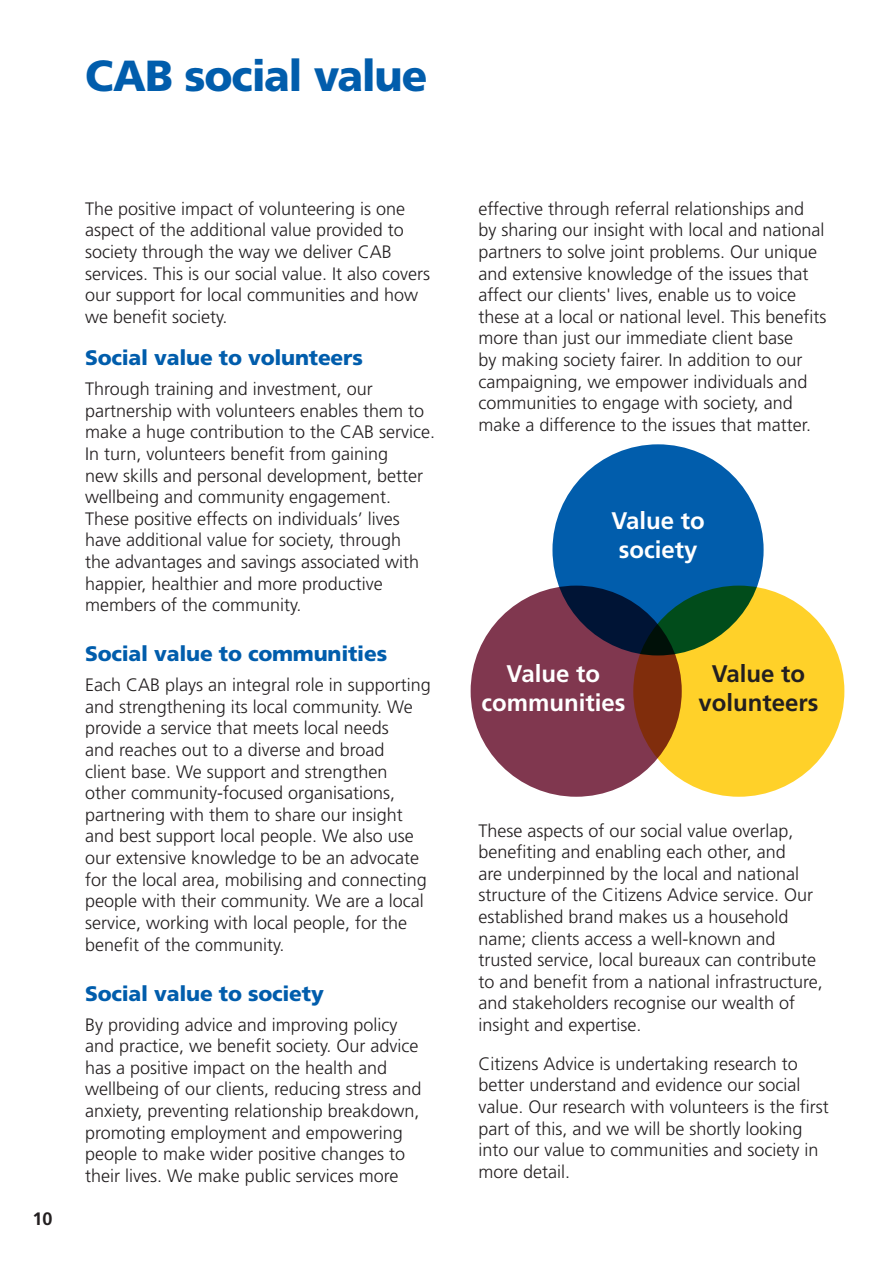
<style>
.page{position:relative;width:893px;height:1263px;background:#fff}
.page>*{position:absolute;margin:0;border:0;box-sizing:border-box;transform-origin:0 0}
.Heading{font:900 43.5px "Frutiger LT Std";letter-spacing:-.03em;color:#015dac}
.Sub_heading_2{font:700 24px/28.8px "Frutiger LT Std";color:#fff;text-align:center}
.Sub_heading_2-2{font:700 24px/28.8px "Frutiger LT Std";color:#231f20;text-align:center}
.Heading_2{font:900 21px "Frutiger LT Std";letter-spacing:-.01em;color:#015dac}
.t1{font:300 18px/21.6px "Frutiger LT Std";color:#231f20}
.t2{font:700 18px "Frutiger LT Std";color:#231f20}
</style>
<div class="page">
<div style="left:552px;top:444px;width:212px;height:211px;background:#015dac;border-radius:50%"></div>
<div style="left:471px;top:586px;width:211px;height:211px;background:#80374f;border-radius:50%"></div>
<svg style="left:633px;top:586px;width:211px;height:211px;background:#d0ad24"></svg>
<p class="Heading" style="left:85px;top:49px;width:344px">CAB social value</p>
<p class="t2" style="left:33px;top:1208px;width:22px">10</p>
<p class="t1" style="left:85px;top:198px;width:347px">The positive impact of volunteering is one aspect of the additional value provided to society through the way we deliver CAB services. This is our social value. It also covers our support for local communities and how we benefit society.</p>
<p class="Heading_2" style="left:85px;top:345px;width:279px">Social value to volunteers</p>
<p class="t1" style="left:85px;top:378px;width:352px">Through training and investment, our partnership with volunteers enables them to make a huge contribution to the CAB service.<br>In turn, volunteers benefit from gaining<br>new skills and personal development, better wellbeing and community engagement.<br>These positive effects on individuals’ lives have additional value for society, through<br>the advantages and savings associated with happier, healthier and more productive members of the community.</p>
<p class="Heading_2" style="left:85px;top:641px;width:304px">Social value to communities</p>
<p class="t1" style="left:85px;top:674px;width:347px">Each CAB plays an integral role in supporting and strengthening its local community. We provide a service that meets local needs<br>and reaches out to a diverse and broad<br>client base. We support and strengthen other community-focused organisations, partnering with them to share our insight and best support local people. We also use our extensive knowledge to be an advocate for the local area, mobilising and connecting people with their community. We are a local service, working with local people, for the benefit of the community.</p>
<p class="Heading_2" style="left:85px;top:980px;width:240px">Social value to society</p>
<p class="t1" style="left:85px;top:1014px;width:338px">By providing advice and improving policy and practice, we benefit society. Our advice has a positive impact on the health and wellbeing of our clients, reducing stress and anxiety, preventing relationship breakdown, promoting employment and empowering people to make wider positive changes to their lives. We make public services more</p>
<p class="t1" style="left:478px;top:198px;width:350px">effective through referral relationships and by sharing our insight with local and national partners to solve joint problems. Our unique and extensive knowledge of the issues that affect our clients' lives, enable us to voice these at a local or national level. This benefits more than just our immediate client base<br>by making society fairer. In addition to our campaigning, we empower individuals and communities to engage with society, and make a difference to the issues that matter.</p>
<p class="Sub_heading_2" style="left:611px;top:506px;width:95px">Value to society</p>
<p class="Sub_heading_2" style="left:481px;top:659px;width:145px">Value to communities</p>
<p class="Sub_heading_2-2" style="left:698px;top:659px;width:122px">Value to volunteers</p>
<p class="t1" style="left:478px;top:820px;width:346px">These aspects of our social value overlap, benefiting and enabling each other, and<br>are underpinned by the local and national structure of the Citizens Advice service. Our established brand makes us a household name; clients access a well-known and trusted service, local bureaux can contribute to and benefit from a national infrastructure, and stakeholders recognise our wealth of insight and expertise.</p>
<p class="t1" style="left:478px;top:1053px;width:352px">Citizens Advice is undertaking research to better understand and evidence our social value. Our research with volunteers is the first part of this, and we will be shortly looking into our value to communities and society in more detail.</p>
</div>
